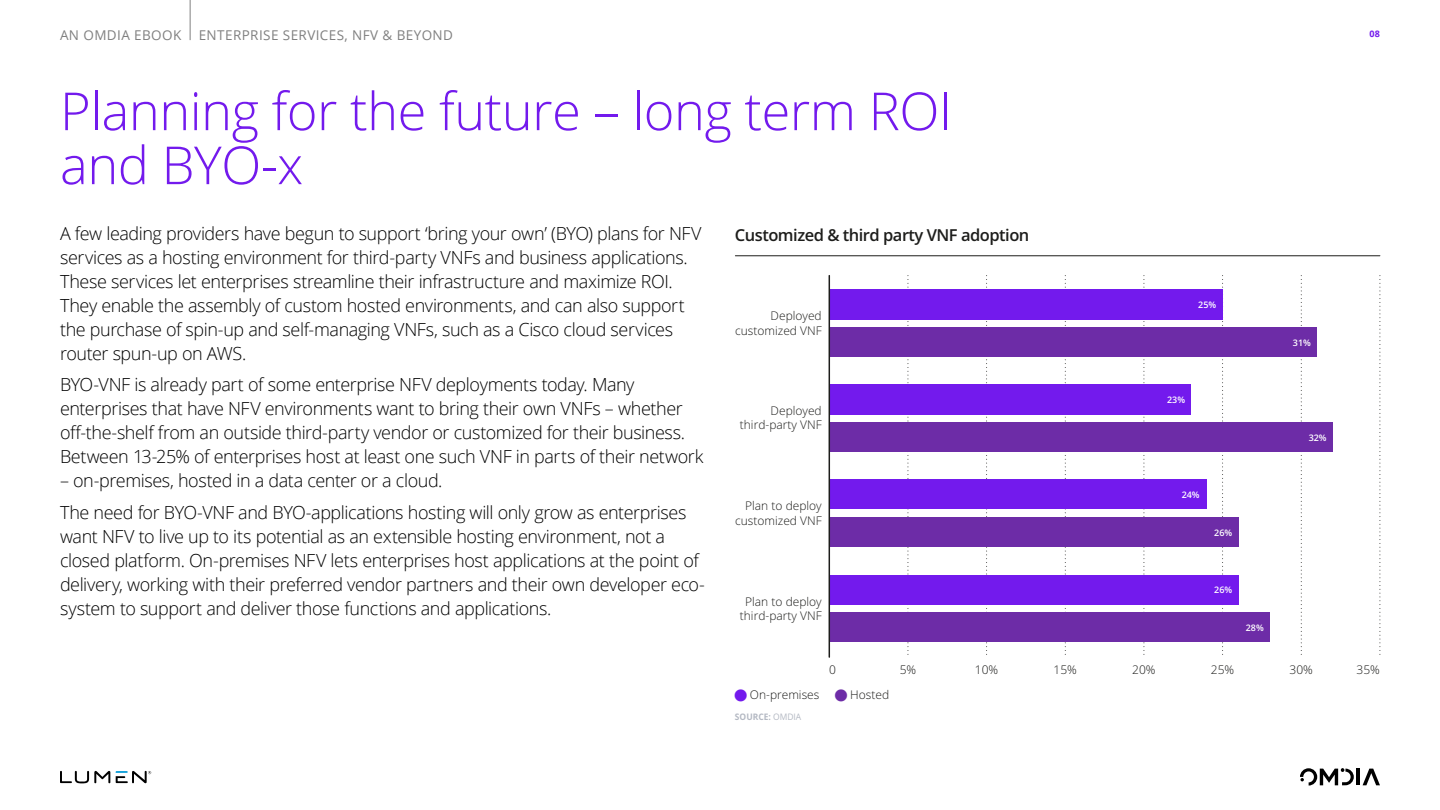
<style>
.page{position:relative;width:1440px;height:810px;background:#fff}
.page>*{position:absolute;margin:0;border:0;box-sizing:border-box;transform-origin:0 0}
.Page_Title{font:300 52.5px/54px "Open Sans";letter-spacing:-.01em;color:#731aed}
.Page_Body_Copy{font:300 18px/24px "Open Sans";letter-spacing:-.025em;color:#000}
.t1{font:600 16.5px "Open Sans";letter-spacing:-.03em;color:#1d1d1b}
.Sponsored_By_and_Pag{font:13.5px "Open Sans";letter-spacing:.03em;color:#808080}
.t2{font:300 12px/14.4px "Open Sans";color:#1d1d1b;text-align:right}
.t3{font:600 9px "Open Sans";color:#fff}
.t4{font:700 9px "Open Sans";color:#b4b9c3;scale:.94 1}
.Page_Furniture_Page{font:700 9px "Open Sans";color:#731aed}
.s1{font-weight:400}
</style>
<div class="page">
<hr style="left:190px;top:0;width:1px;height:40px;background:#808080">
<svg style="left:1380px;top:279px;width:1px;height:376px"></svg>
<svg style="left:1301px;top:276px;width:1px;height:379px"></svg>
<svg style="left:1222px;top:276px;width:1px;height:379px"></svg>
<svg style="left:1144px;top:279px;width:1px;height:376px"></svg>
<svg style="left:1065px;top:276px;width:1px;height:379px"></svg>
<svg style="left:986px;top:276px;width:1px;height:379px"></svg>
<svg style="left:908px;top:279px;width:1px;height:376px"></svg>
<hr style="left:735px;top:255px;width:645px;height:1px;background:#1d1d1b">
<div style="left:829px;top:289px;width:394px;height:30px;background:#731aed"></div>
<div style="left:829px;top:327px;width:488px;height:30px;background:#6d2ca7"></div>
<div style="left:829px;top:384px;width:362px;height:30px;background:#731aed"></div>
<div style="left:829px;top:422px;width:504px;height:30px;background:#6d2ca7"></div>
<div style="left:829px;top:479px;width:378px;height:30px;background:#731aed"></div>
<div style="left:829px;top:517px;width:409px;height:30px;background:#6d2ca7"></div>
<div style="left:829px;top:575px;width:409px;height:30px;background:#731aed"></div>
<div style="left:829px;top:612px;width:441px;height:30px;background:#6d2ca7"></div>
<hr style="left:829px;top:276px;width:1px;height:381px;background:#1d1d1b">
<svg style="left:1363px;top:769px;width:17px;height:16px"></svg>
<hr style="left:1357px;top:769px;width:3px;height:16px;background:#000">
<svg style="left:1300px;top:768px;width:54px;height:18px"></svg>
<svg style="left:60px;top:771px;width:50px;height:12px"></svg>
<svg style="left:116px;top:771px;width:35px;height:12px"></svg>
<p class="Sponsored_By_and_Pag" style="left:60px;top:26px;width:123px">AN OMDIA EBOOK</p>
<p class="Sponsored_By_and_Pag" style="left:199px;top:26px;width:256px">ENTERPRISE SERVICES, NFV &amp; BEYOND</p>
<p class="Page_Furniture_Page" style="left:1369px;top:27px;width:12px">08</p>
<p class="Page_Title" style="left:60px;top:83px;width:894px">Planning for the future – long term ROI and BYO-x</p>
<p class="Page_Body_Copy" style="left:60px;top:221px;width:643px">A few leading providers have begun to support ‘bring your own’ (BYO) plans for NFV services as a hosting environment for third-party VNFs and business applications.<br>These services let enterprises streamline their infrastructure and maximize ROI.<br>They enable the assembly of custom hosted environments, and can also support the purchase of spin-up and self-managing VNFs, such as a Cisco cloud services router spun-up on AWS.</p>
<p class="Page_Body_Copy" style="left:60px;top:372px;width:645px">BYO-VNF is already part of some enterprise NFV deployments today. Many enterprises that have NFV environments want to bring their own VNFs – whether off-the-shelf from an outside third-party vendor or customized for their business.<br>Between 13-25% of enterprises host at least one such VNF in parts of their network</p>
<p class="Page_Body_Copy" style="left:60px;top:468px;width:384px">– on-premises, hosted in a data center or a cloud.</p>
<p class="Page_Body_Copy" style="left:60px;top:500px;width:646px">The need for BYO-VNF and BYO-applications hosting will only grow as enterprises want NFV to live up to its potential as an extensible hosting environment, not a closed platform. On-premises NFV lets enterprises host applications at the point of delivery, working with their preferred vendor partners and their own developer eco&shy;system to support and deliver those functions and applications.</p>
<p class="t1" style="left:735px;top:224px;width:296px">Customized &amp; third party VNF adoption</p>
<p class="t2" style="left:735px;top:309px;width:88px">Deployed customized VNF</p>
<p class="t2" style="left:740px;top:403px;width:83px">Deployed third-party VNF</p>
<p class="t2" style="left:735px;top:498px;width:88px">Plan to deploy customized VNF</p>
<p class="t2" style="left:740px;top:594px;width:83px;text-align:center">Plan to deploy third-party VNF</p>
<p class="t3" style="left:1198px;top:299px;width:20px">25%</p>
<p class="t3" style="left:1167px;top:394px;width:20px">23%</p>
<p class="t3" style="left:1182px;top:489px;width:20px">24%</p>
<p class="t3" style="left:1214px;top:526px;width:20px">26%</p>
<p class="t3" style="left:1214px;top:584px;width:20px">26%</p>
<p class="t3" style="left:1246px;top:621px;width:20px">28%</p>
<p class="t3" style="left:1293px;top:336px;width:20px">31%</p>
<p class="t3" style="left:1309px;top:431px;width:20px">32%</p>
<p class="t2" style="left:829px;top:662px;width:8px">0</p>
<p class="t2" style="left:750px;top:687px;width:71px">On-premises</p>
<p class="t2" style="left:850px;top:687px;width:40px">Hosted</p>
<p class="t4" style="left:735px;top:710px;width:72px">SOURCE: <span class="s1">OMDIA</span></p>
<p class="t2" style="left:900px;top:662px;width:18px">5%</p>
<p class="t2" style="left:975px;top:662px;width:25px">10%</p>
<p class="t2" style="left:1054px;top:662px;width:25px">15%</p>
<p class="t2" style="left:1132px;top:662px;width:25px">20%</p>
<p class="t2" style="left:1211px;top:662px;width:25px">25%</p>
<p class="t2" style="left:1290px;top:662px;width:25px">30%</p>
<p class="t2" style="left:1357px;top:662px;width:25px">35%</p>
</div>
